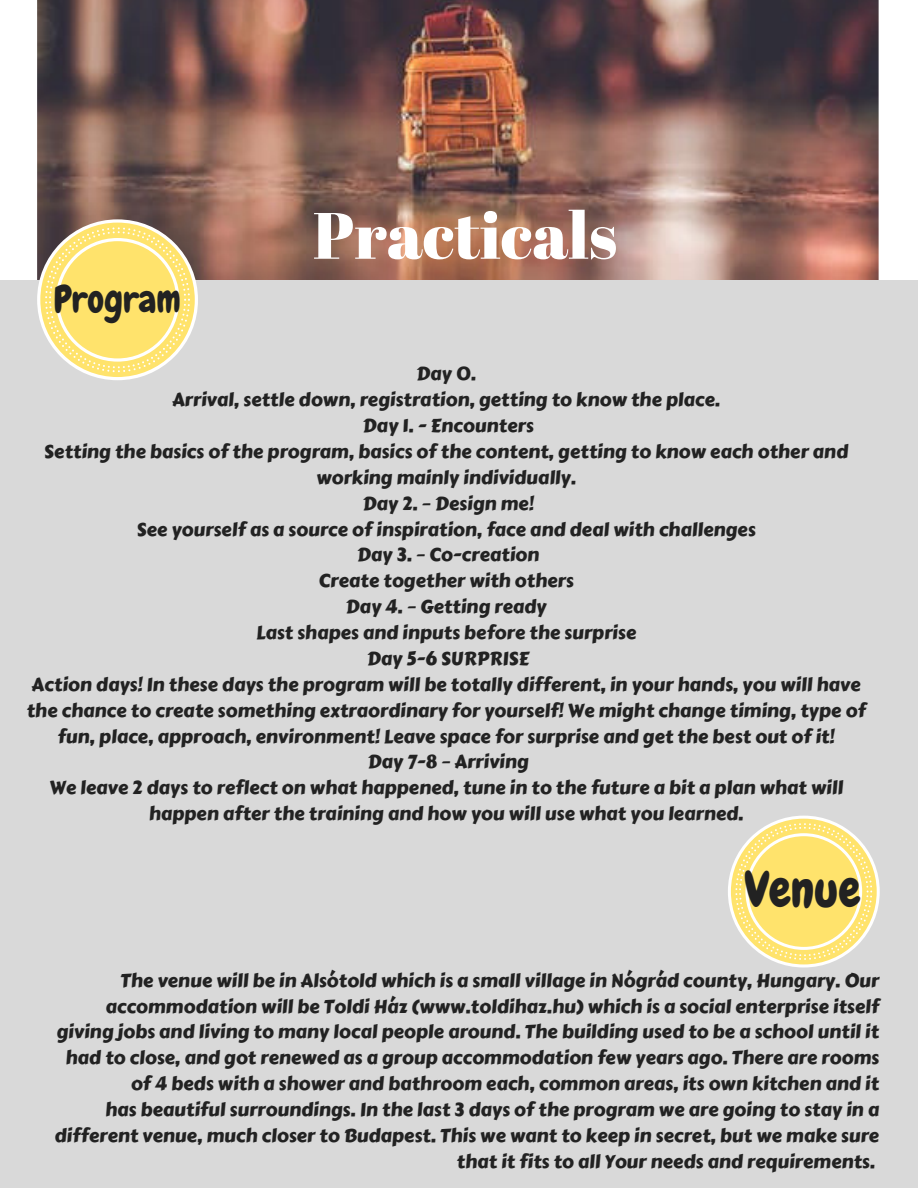
<style>
.page{position:relative;width:918px;height:1188px;background:#fff}
.page>*{position:absolute;margin:0;border:0;box-sizing:border-box;transform-origin:0 0}
.t1{font:65.4px "Abril Fatface";color:#fff}
.t2{font:49.8px "Chewy";color:#222}
.t3{font:37.35px "Chewy";color:#222}
.t4{font:18.75px/25.8px "Carter One";color:#222;text-align:center}
</style>
<div class="page">
<img style="left:37px;top:0;width:842px;height:280px">
<div style="left:0;top:280px;width:918px;height:908px;background:#d9d9d9"></div>
<svg style="left:37px;top:219px;width:161px;height:161px;background:#e8d486"></svg>
<svg style="left:728px;top:816px;width:152px;height:152px"></svg>
<h3 class="t3" style="left:54px;top:275px;width:129px">Program</h3>
<h1 class="t1" style="left:313px;top:190px;width:306px">Practicals</h1>
<p class="t4" style="left:26px;top:361px;width:841px">Day 0.<br>Arrival, settle down, registration, getting to know the place.<br>Day 1. - Encounters<br>Setting the basics of the program, basics of the content, getting to know each other and working mainly individually.<br>Day 2. – Design me!<br>See yourself as a source of inspiration, face and deal with challenges<br>Day 3. – Co-creation<br>Create together with others<br>Day 4. – Getting ready<br>Last shapes and inputs before the surprise<br>Day 5-6 SURPRISE<br>Action days! In these days the program will be totally different, in your hands, you will have the chance to create something extraordinary for yourself! We might change timing, type of fun, place, approach, environment! Leave space for surprise and get the best out of it!<br>Day 7-8 – Arriving<br>We leave 2 days to reflect on what happened, tune in to the future a bit a plan what will happen after the training and how you will use what you learned.</p>
<h2 class="t2" style="left:745px;top:858px;width:118px">Venue</h2>
<p class="t4" style="left:54px;top:967px;width:826px;text-align:right">The venue will be in Alsótold which is a small village in Nógrád county, Hungary. Our accommodation will be Toldi Ház (www.toldihaz.hu) which is a social enterprise itself giving jobs and living to many local people around. The building used to be a school until it had to close, and got renewed as a group accommodation few years ago. There are rooms of 4 beds with a shower and bathroom each, common areas, its own kitchen and it<br>has beautiful surroundings. In the last 3 days of the program we are going to stay in a different venue, much closer to Budapest. This we want to keep in secret, but we make sure that it fits to all Your needs and requirements.</p>
</div>
